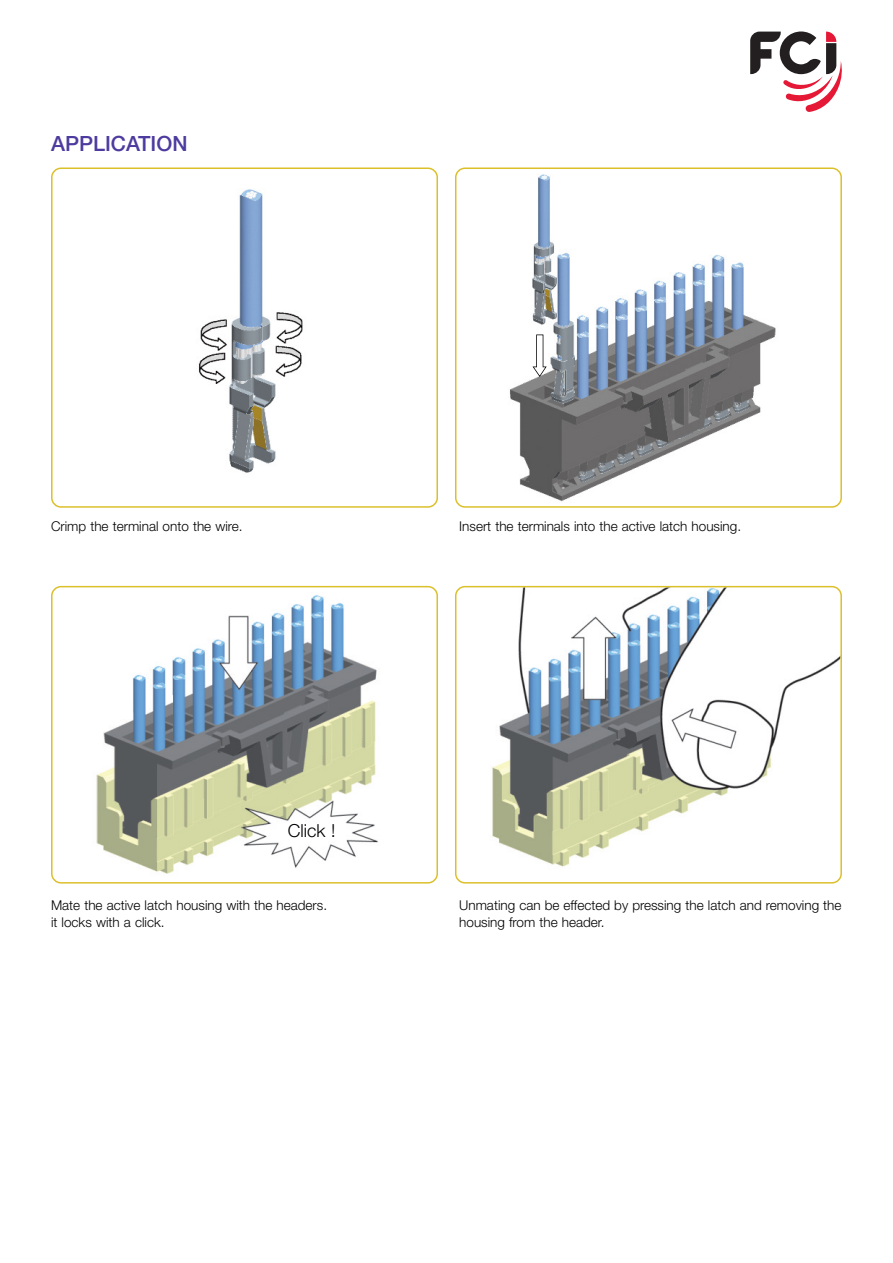
<style>
.page{position:relative;width:893px;height:1263px;background:#fff}
.page>*{position:absolute;margin:0;border:0;box-sizing:border-box;transform-origin:0 0}
.t1{font:500 21px "Helvetica Neue";color:#4e3b9f}
.t2{font:300 18px "Helvetica Neue";color:#000}
.t3{font:300 13.5px/17.2px "Helvetica Neue";color:#000}
</style>
<div class="page">
<svg style="left:750px;top:31px;width:92px;height:81px"></svg>
<svg style="left:51px;top:167px;width:387px;height:341px"></svg>
<svg style="left:455px;top:167px;width:387px;height:341px"></svg>
<svg style="left:51px;top:586px;width:387px;height:297px"></svg>
<svg style="left:455px;top:586px;width:387px;height:297px"></svg>
<svg style="left:532px;top:334px;width:15px;height:43px"></svg>
<h1 class="t1" style="left:51px;top:136px;width:138px">APPLICATION</h1>
<p class="t3" style="left:51px;top:518px;width:193px">Crimp the terminal onto the wire.</p>
<h2 class="t2" style="left:288px;top:824px;width:49px">Click !</h2>
<p class="t3" style="left:51px;top:898px;width:278px">Mate the active latch housing with the headers. it locks with a click.</p>
<p class="t3" style="left:459px;top:518px;width:283px">Insert the terminals into the active latch housing.</p>
<p class="t3" style="left:459px;top:898px;width:384px">Unmating can be effected by pressing the latch and removing the housing from the header.</p>
</div>
